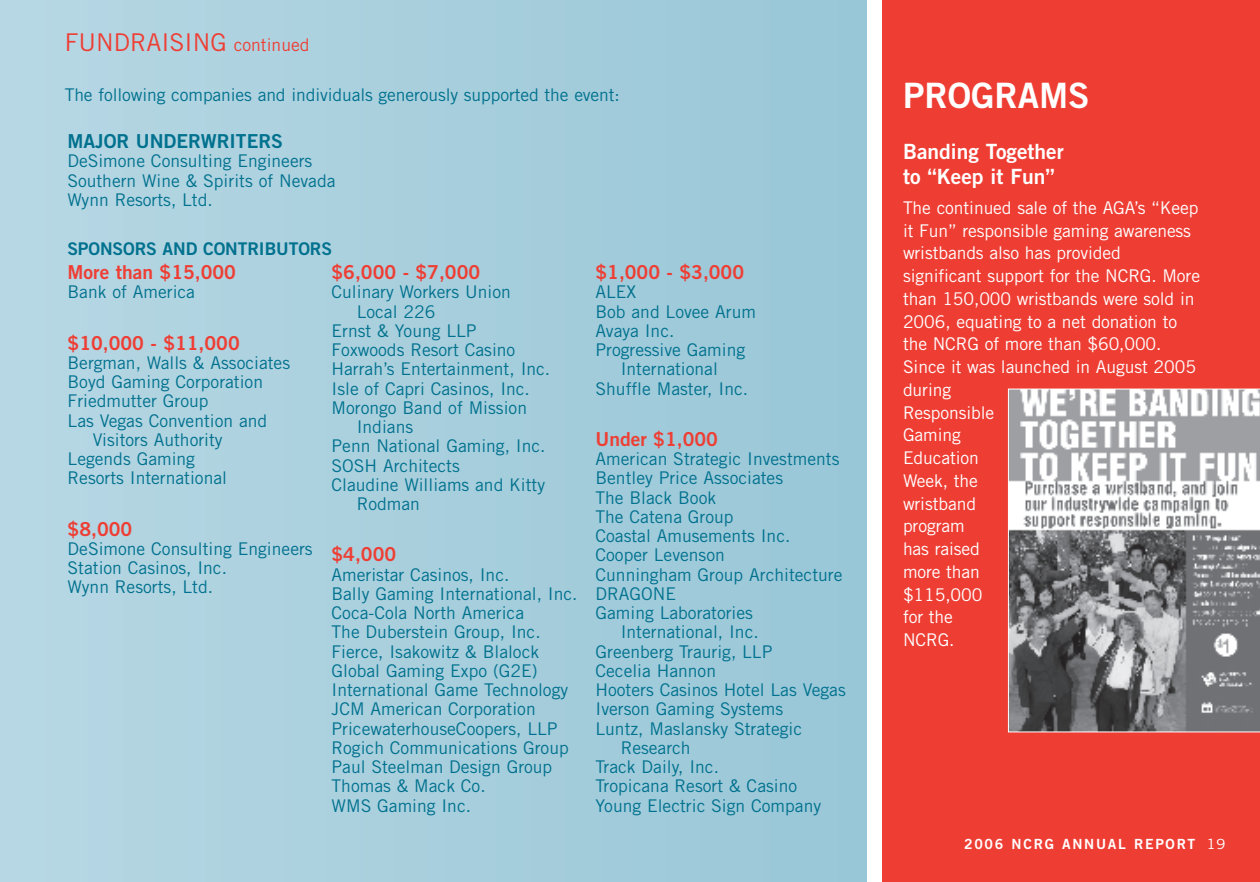
<style>
.page{position:relative;width:1260px;height:882px;background:#fff}
.page>*{position:absolute;margin:0;border:0;box-sizing:border-box;transform-origin:0 0}
.t1{font:35px "Trade Gothic Bold Two";color:#fff}
.t2{font:24.5px "Trade Gothic";color:#ee3e34}
.t3{font:21px/24.5px "Trade Gothic Bold Two";color:#fff}
.t4{font:19.25px "Trade Gothic Bold Two";color:#ee3e34}
.t5{font:19.25px "Trade Gothic Bold Two";color:#00718e}
.t6{font:17.5px/19.2px "Trade Gothic";color:#00718e}
.t7{font:17.5px/22.8px "Trade Gothic";letter-spacing:-.005em;color:#fff}
.t8{font:17.5px "Trade Gothic Bold Two";letter-spacing:-.005em;color:#00718e}
.t9{font:14px "Trade Gothic Bold Two";letter-spacing:.12em;color:#fff}
.s1{font-size:17.5px}
.s2{font-family:"Trade Gothic"}
</style>
<div class="page">
<div style="left:0;top:0;width:866px;height:882px;background:linear-gradient(to right,#b7d7e4,#98c7d7)"></div>
<div style="left:882px;top:0;width:378px;height:882px;background:#ee3e34"></div>
<hr style="left:0;top:0;width:2px;height:882px;background:#b7d7e4">
<svg style="left:1008px;top:389px;width:252px;height:343px;background:#a1a2a4"></svg>
<h2 class="t2" style="left:65px;top:33px;width:246px">FUNDRAISING <span class="s1">continued</span></h2>
<p class="t6" style="left:65px;top:87px;width:557px">The following companies and individuals generously supported the event:</p>
<p class="t5" style="left:67px;top:134px;width:217px">MAJOR UNDERWRITERS</p>
<p class="t6" style="left:67px;top:153px;width:270px">DeSimone Consulting Engineers<br>Southern Wine &amp; Spirits of Nevada<br>Wynn Resorts, Ltd.</p>
<p class="t8" style="left:67px;top:242px;width:266px">SPONSORS AND CONTRIBUTORS</p>
<p class="t4" style="left:68px;top:265px;width:170px">More than $15,000</p>
<p class="t6" style="left:68px;top:284px;width:129px">Bank of America</p>
<p class="t4" style="left:68px;top:336px;width:174px">$10,000 - $11,000</p>
<p class="t6" style="left:68px;top:354px;width:224px">Bergman, Walls &amp; Associates</p>
<p class="t6" style="left:68px;top:374px;width:197px">Boyd Gaming Corporation</p>
<p class="t6" style="left:68px;top:393px;width:142px">Friedmutter Group</p>
<p class="t6" style="left:68px;top:412px;width:201px">Las Vegas Convention and</p>
<p class="t6" style="left:93px;top:431px;width:131px">Visitors Authority</p>
<p class="t6" style="left:68px;top:451px;width:129px">Legends Gaming</p>
<p class="t6" style="left:68px;top:470px;width:161px">Resorts International</p>
<p class="t4" style="left:68px;top:522px;width:66px">$8,000</p>
<p class="t6" style="left:68px;top:541px;width:247px">DeSimone Consulting Engineers<br>Station Casinos, Inc.<br>Wynn Resorts, Ltd.</p>
<p class="t4" style="left:332px;top:265px;width:150px">$6,000 - $7,000</p>
<p class="t6" style="left:332px;top:284px;width:181px">Culinary Workers Union</p>
<p class="t6" style="left:357px;top:303px;width:80px">Local 226</p>
<p class="t6" style="left:332px;top:322px;width:146px">Ernst &amp; Young LLP</p>
<p class="t6" style="left:332px;top:342px;width:185px">Foxwoods Resort Casino</p>
<p class="t6" style="left:332px;top:361px;width:220px">Harrah’s Entertainment, Inc.</p>
<p class="t6" style="left:332px;top:380px;width:200px">Isle of Capri Casinos, Inc.</p>
<p class="t6" style="left:332px;top:399px;width:197px">Morongo Band of Mission</p>
<p class="t6" style="left:357px;top:419px;width:58px">Indians</p>
<p class="t6" style="left:332px;top:438px;width:215px">Penn National Gaming, Inc.</p>
<p class="t6" style="left:332px;top:457px;width:130px">SOSH Architects</p>
<p class="t6" style="left:332px;top:476px;width:215px">Claudine Williams and Kitty</p>
<p class="t6" style="left:357px;top:496px;width:65px">Rodman</p>
<p class="t4" style="left:332px;top:548px;width:66px">$4,000</p>
<p class="t6" style="left:332px;top:566px;width:248px">Ameristar Casinos, Inc.<br>Bally Gaming International, Inc.<br>Coca-Cola North America<br>The Duberstein Group, Inc.<br>Fierce, Isakowitz &amp; Blalock<br>Global Gaming Expo (G2E)<br>International Game Technology<br>JCM American Corporation<br>PricewaterhouseCoopers, LLP<br>Rogich Communications Group<br>Paul Steelman Design Group<br>Thomas &amp; Mack Co.<br>WMS Gaming Inc.</p>
<p class="t4" style="left:596px;top:265px;width:150px">$1,000 - $3,000</p>
<p class="t6" style="left:596px;top:284px;width:42px">ALEX</p>
<p class="t6" style="left:596px;top:303px;width:162px">Bob and Lovee Arum</p>
<p class="t6" style="left:596px;top:322px;width:80px">Avaya Inc.</p>
<p class="t6" style="left:596px;top:342px;width:151px">Progressive Gaming</p>
<p class="t6" style="left:621px;top:361px;width:99px">International</p>
<p class="t6" style="left:596px;top:380px;width:154px">Shuffle Master, Inc.</p>
<p class="t4" style="left:596px;top:432px;width:124px">Under $1,000</p>
<p class="t6" style="left:596px;top:451px;width:246px">American Strategic Investments</p>
<p class="t6" style="left:596px;top:470px;width:189px">Bentley Price Associates</p>
<p class="t6" style="left:596px;top:489px;width:122px">The Black Book</p>
<p class="t6" style="left:596px;top:508px;width:140px">The Catena Group</p>
<p class="t6" style="left:596px;top:528px;width:196px">Coastal Amusements Inc.</p>
<p class="t6" style="left:596px;top:547px;width:131px">Cooper Levenson</p>
<p class="t6" style="left:596px;top:566px;width:249px">Cunningham Group Architecture</p>
<p class="t6" style="left:596px;top:585px;width:82px">DRAGONE</p>
<p class="t6" style="left:596px;top:605px;width:159px">Gaming Laboratories</p>
<p class="t6" style="left:621px;top:624px;width:140px">International, Inc.</p>
<p class="t6" style="left:596px;top:643px;width:178px">Greenberg Traurig, LLP</p>
<p class="t6" style="left:596px;top:662px;width:122px">Cecelia Hannon</p>
<p class="t6" style="left:596px;top:682px;width:252px">Hooters Casinos Hotel Las Vegas</p>
<p class="t6" style="left:596px;top:701px;width:189px">Iverson Gaming Systems</p>
<p class="t6" style="left:596px;top:720px;width:208px">Luntz, Maslansky Strategic</p>
<p class="t6" style="left:621px;top:739px;width:71px">Research</p>
<p class="t6" style="left:596px;top:759px;width:125px">Track Daily, Inc.</p>
<p class="t6" style="left:596px;top:778px;width:203px">Tropicana Resort &amp; Casino</p>
<p class="t6" style="left:596px;top:797px;width:227px">Young Electric Sign Company</p>
<h1 class="t1" style="left:903px;top:83px;width:188px">PROGRAMS</h1>
<p class="t3" style="left:903px;top:141px;width:162px">Banding Together to “Keep it Fun”</p>
<p class="t7" style="left:903px;top:198px;width:299px">The continued sale of the AGA’s “Keep it Fun” responsible gaming awareness wristbands also has provided significant support for the NCRG. More than 150,000 wristbands were sold in<br>2006, equating to a net donation to the NCRG of more than $60,000.<br>Since it was launched in August 2005 during<br>Responsible<br>Gaming<br>Education<br>Week, the<br>wristband<br>program<br>has raised<br>more than<br>$115,000<br>for the<br>NCRG.</p>
<p class="t9" style="left:964px;top:839px;width:263px">2006 NCRG ANNUAL REPORT <span class="s2">19</span></p>
</div>
